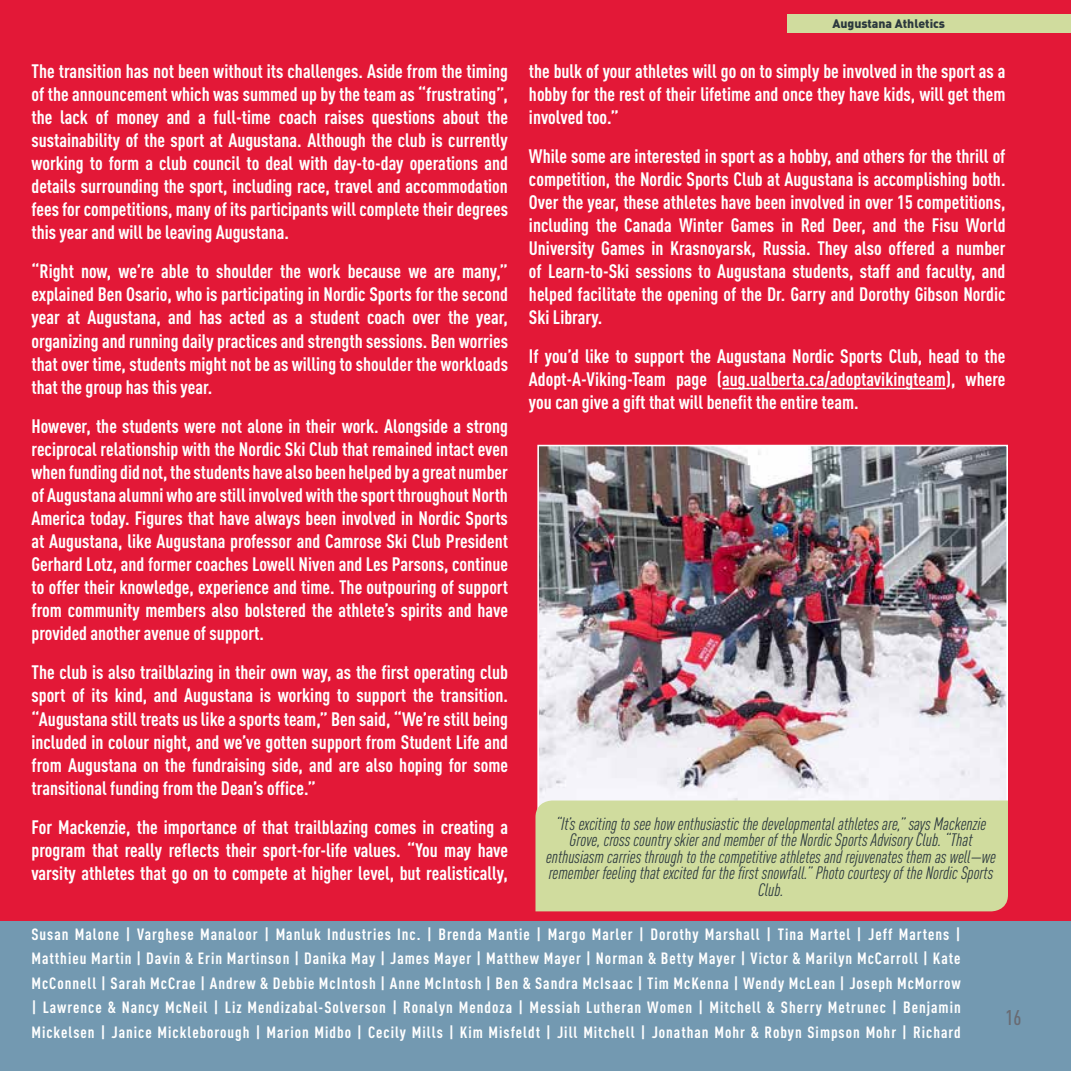
<style>
.page{position:relative;width:1071px;height:1071px;background:#fff}
.page>*{position:absolute;margin:0;border:0;box-sizing:border-box;transform-origin:0 0}
.t1{font:500 condensed 21px "DIN Pro";color:#696b73}
.t2{font:700 condensed 19.25px/23.1px "DIN Pro";color:#fff;text-align:justify}
.t3{font:italic condensed 17.85px/16.6px "DIN Pro";color:#2c393e;text-align:center}
.t4{font:700 condensed 16.1px/24.5px "DIN Pro";letter-spacing:.06em;color:#fff;text-align:justify}
.t5{font:900 12.25px "DIN Pro";color:#2c393e}
</style>
<div class="page">
<div style="left:0;top:920px;width:1071px;height:151px;background:#7399b1"></div>
<div style="left:0;top:0;width:1071px;height:921px;background:#e31837"></div>
<div style="left:787px;top:14px;width:284px;height:19px;background:#d0dc9e"></div>
<hr style="left:722px;top:388px;width:224px;height:1px;background:#fff">
<img style="left:540px;top:448px;width:465px;height:353px">
<div style="left:537px;top:445px;width:471px;height:365px;border:2px solid #fff"></div>
<div style="left:535px;top:801px;width:473px;height:110px;background:#d0dc9e"></div>
<p class="t2" style="left:32px;top:58px;width:478px">The transition has not been without its challenges. Aside from the timing of the announcement which was summed up by the team as “frustrating”, the lack of money and a full-time coach raises questions about the sustainability of the sport at Augustana. Although the club is currently working to form a club council to deal with day-to-day operations and details surrounding the sport, including race, travel and accommodation fees for competitions, many of its participants will complete their degrees this year and will be leaving Augustana.</p>
<p class="t2" style="left:32px;top:258px;width:478px">“Right now, we’re able to shoulder the work because we are many,” explained Ben Osario, who is participating in Nordic Sports for the second year at Augustana, and has acted as a student coach over the year, organizing and running daily practices and strength sessions. Ben worries that over time, students might not be as willing to shoulder the workloads that the group has this year.</p>
<p class="t2" style="left:32px;top:413px;width:478px">However, the students were not alone in their work. Alongside a strong reciprocal relationship with the Nordic Ski Club that remained intact even when funding did not, the students have also been helped by a great number of Augustana alumni who are still involved with the sport throughout North America today. Figures that have always been involved in Nordic Sports at Augustana, like Augustana professor and Camrose Ski Club President Gerhard Lotz, and former coaches Lowell Niven and Les Parsons, continue to offer their knowledge, experience and time. The outpouring of support from community members also bolstered the athlete’s spirits and have provided another avenue of support.</p>
<p class="t2" style="left:32px;top:659px;width:478px">The club is also trailblazing in their own way, as the first operating club sport of its kind, and Augustana is working to support the transition. “Augustana still treats us like a sports team,” Ben said, “We’re still being included in colour night, and we’ve gotten support from Student Life and from Augustana on the fundraising side, and are also hoping for some transitional funding from the Dean’s office.”</p>
<p class="t2" style="left:32px;top:814px;width:478px">For Mackenzie, the importance of that trailblazing comes in creating a program that really reflects their sport-for-life values. “You may have varsity athletes that go on to compete at higher level, but realistically,</p>
<p class="t5" style="left:832px;top:13px;width:114px">Augustana Athletics</p>
<p class="t2" style="left:529px;top:58px;width:478px">the bulk of your athletes will go on to simply be involved in the sport as a hobby for the rest of their lifetime and once they have kids, will get them involved too.”</p>
<p class="t2" style="left:529px;top:143px;width:478px">While some are interested in sport as a hobby, and others for the thrill of competition, the Nordic Sports Club at Augustana is accomplishing both.<br>Over the year, these athletes have been involved in over 15 competitions, including the Canada Winter Games in Red Deer, and the Fisu World University Games in Krasnoyarsk, Russia. They also offered a number of Learn-to-Ski sessions to Augustana students, staff and faculty, and helped facilitate the opening of the Dr. Garry and Dorothy Gibson Nordic Ski Library.</p>
<p class="t2" style="left:529px;top:343px;width:478px">If you’d like to support the Augustana Nordic Sports Club, head to the Adopt-A-Viking-Team page (aug.ualberta.ca/adoptavikingteam), where you can give a gift that will benefit the entire team.</p>
<p class="t3" style="left:546px;top:814px;width:451px">“It’s exciting to see how enthusiastic the developmental athletes are,” says Mackenzie Grove, cross country skier and member of the Nordic Sports Advisory Club. “That enthusiasm carries through to the competitive athletes and rejuvenates them as well—we remember feeling that excited for the first snowfall.” Photo courtesy of the Nordic Sports Club.</p>
<p class="t4" style="left:32px;top:920px;width:931px">Susan Malone | Varghese Manaloor | Manluk Industries Inc. | Brenda Mantie | Margo Marler | Dorothy Marshall | Tina Martel | Jeff Martens | Matthieu Martin | Davin &amp; Erin Martinson | Danika May | James Mayer | Matthew Mayer | Norman &amp; Betty Mayer | Victor &amp; Marilyn McCarroll | Kate McConnell | Sarah McCrae | Andrew &amp; Debbie McIntosh | Anne McIntosh | Ben &amp; Sandra McIsaac | Tim McKenna | Wendy McLean | Joseph McMorrow | Lawrence &amp; Nancy McNeil | Liz Mendizabal-Solverson | Ronalyn Mendoza | Messiah Lutheran Women | Mitchell &amp; Sherry Metrunec | Benjamin Mickelsen | Janice Mickleborough | Marion Midbo | Cecily Mills | Kim Misfeldt | Jill Mitchell | Jonathan Mohr &amp; Robyn Simpson Mohr | Richard</p>
<p class="t1" style="left:1005px;top:1002px;width:18px">16</p>
</div>
